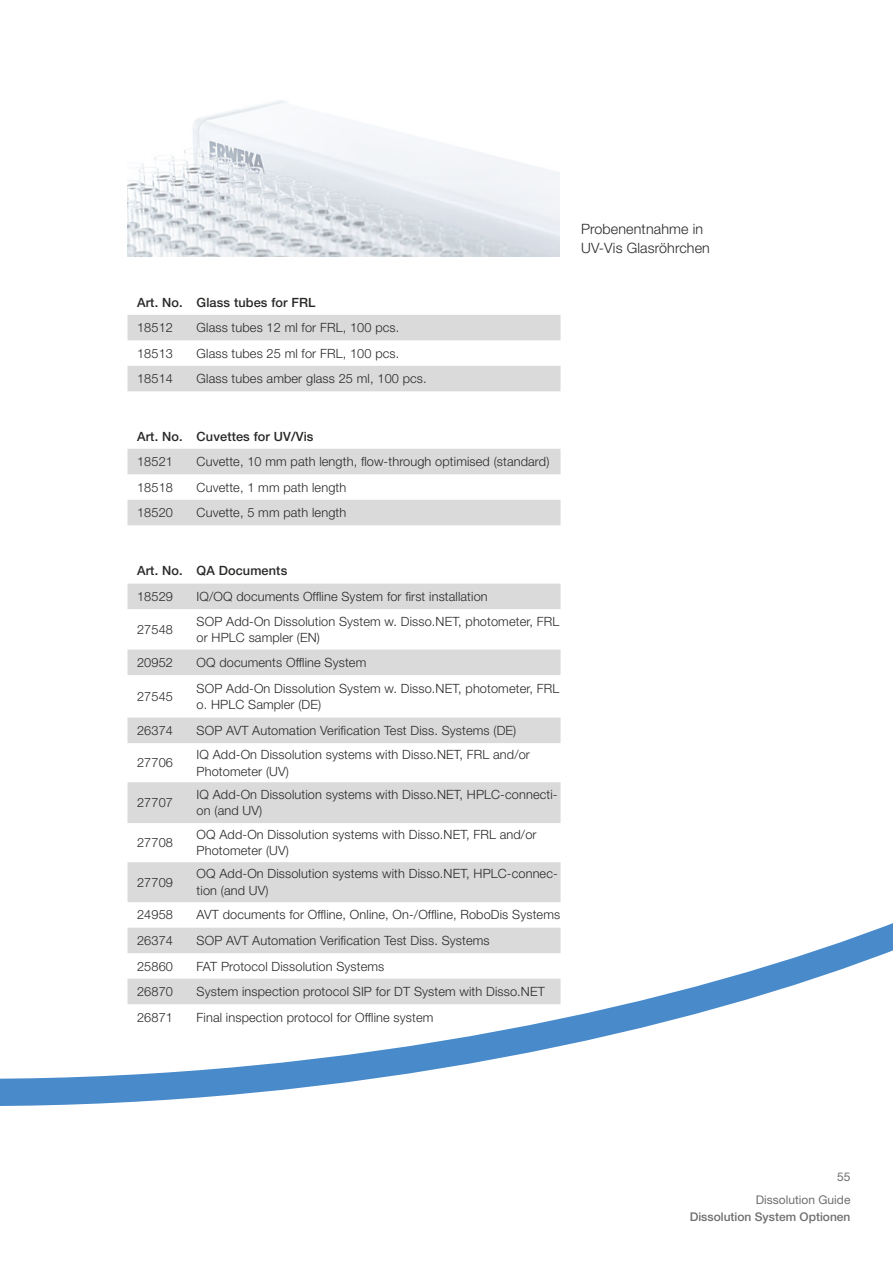
<style>
.page{position:relative;width:893px;height:1263px;background:#fff}
.page>*{position:absolute;margin:0;border:0;box-sizing:border-box;transform-origin:0 0}
.t1{font:300 14.25px/19.2px "Helvetica Neue LT Std";letter-spacing:.01em;color:#282827}
.t2{font:300 12.75px/16.5px "Helvetica Neue LT Std";letter-spacing:.01em;color:#282827}
.t3{font:500 12.75px "Helvetica Neue LT Std";letter-spacing:.01em;color:#282827}
.t4{font:500 12px "Helvetica Neue LT Std";color:#706f6f}
.t5{font:12px/23.7px "Helvetica Neue LT Std";color:#706f6f;text-align:right}
</style>
<div class="page">
<svg style="left:0;top:923px;width:893px;height:183px"></svg>
<svg style="left:128px;top:584px;width:432px;height:420px"></svg>
<svg style="left:128px;top:449px;width:432px;height:76px"></svg>
<svg style="left:128px;top:315px;width:432px;height:76px"></svg>
<img style="left:128px;top:101px;width:432px;height:155px">
<p class="t3" style="left:137px;top:294px;width:180px">Art. No. Glass tubes for FRL</p>
<p class="t2" style="left:137px;top:319px;width:37px">18512</p>
<p class="t2" style="left:197px;top:319px;width:204px">Glass tubes 12 ml for FRL, 100 pcs.</p>
<p class="t2" style="left:137px;top:345px;width:37px">18513</p>
<p class="t2" style="left:197px;top:345px;width:204px">Glass tubes 25 ml for FRL, 100 pcs.</p>
<p class="t2" style="left:137px;top:370px;width:37px">18514</p>
<p class="t2" style="left:197px;top:370px;width:232px">Glass tubes amber glass 25 ml, 100 pcs.</p>
<p class="t3" style="left:137px;top:428px;width:178px">Art. No. Cuvettes for UV/Vis</p>
<p class="t2" style="left:137px;top:453px;width:37px">18521</p>
<p class="t2" style="left:197px;top:453px;width:354px">Cuvette, 10 mm path length, flow-through optimised (standard)</p>
<p class="t2" style="left:137px;top:478px;width:37px">18518</p>
<p class="t2" style="left:197px;top:478px;width:151px">Cuvette, 1 mm path length</p>
<p class="t2" style="left:137px;top:504px;width:37px">18520</p>
<p class="t2" style="left:197px;top:504px;width:151px">Cuvette, 5 mm path length</p>
<p class="t3" style="left:137px;top:563px;width:152px">Art. No. QA Documents</p>
<p class="t2" style="left:137px;top:588px;width:37px">18529</p>
<p class="t2" style="left:197px;top:588px;width:293px">IQ/OQ documents Offline System for first installation</p>
<p class="t2" style="left:137px;top:621px;width:37px">27548</p>
<p class="t2" style="left:197px;top:613px;width:364px">SOP Add-On Dissolution System w. Disso.NET, photometer, FRL or HPLC sampler (EN)</p>
<p class="t2" style="left:137px;top:654px;width:37px">20952</p>
<p class="t2" style="left:197px;top:654px;width:171px">OQ documents Offline System</p>
<p class="t2" style="left:137px;top:688px;width:37px">27545</p>
<p class="t2" style="left:197px;top:680px;width:364px">SOP Add-On Dissolution System w. Disso.NET, photometer, FRL o. HPLC Sampler (DE)</p>
<p class="t2" style="left:137px;top:722px;width:37px">26374</p>
<p class="t2" style="left:197px;top:722px;width:321px">SOP AVT Automation Verification Test Diss. Systems (DE)</p>
<p class="t2" style="left:137px;top:754px;width:37px">27706</p>
<p class="t2" style="left:197px;top:746px;width:335px">IQ Add-On Dissolution systems with Disso.NET, FRL and/or<br>Photometer (UV)</p>
<p class="t2" style="left:137px;top:794px;width:37px">27707</p>
<p class="t2" style="left:197px;top:786px;width:362px">IQ Add-On Dissolution systems with Disso.NET, HPLC-connecti&shy;on (and UV)</p>
<p class="t2" style="left:137px;top:834px;width:37px">27708</p>
<p class="t2" style="left:197px;top:826px;width:341px">OQ Add-On Dissolution systems with Disso.NET, FRL and/or<br>Photometer (UV)</p>
<p class="t2" style="left:137px;top:874px;width:37px">27709</p>
<p class="t2" style="left:197px;top:865px;width:363px">OQ Add-On Dissolution systems with Disso.NET, HPLC-connec&shy;tion (and UV)</p>
<p class="t2" style="left:137px;top:906px;width:37px">24958</p>
<p class="t2" style="left:197px;top:906px;width:365px">AVT documents for Offline, Online, On-/Offline, RoboDis Systems</p>
<p class="t2" style="left:137px;top:932px;width:37px">26374</p>
<p class="t2" style="left:197px;top:932px;width:295px">SOP AVT Automation Verification Test Diss. Systems</p>
<p class="t2" style="left:137px;top:957px;width:37px">25860</p>
<p class="t2" style="left:197px;top:957px;width:189px">FAT Protocol Dissolution Systems</p>
<p class="t2" style="left:137px;top:983px;width:37px">26870</p>
<p class="t2" style="left:197px;top:983px;width:350px">System inspection protocol SIP for DT System with Disso.NET</p>
<p class="t2" style="left:137px;top:1008px;width:37px">26871</p>
<p class="t2" style="left:197px;top:1008px;width:238px">Final inspection protocol for Offline system</p>
<p class="t1" style="left:581px;top:219px;width:130px">Probenentnahme in<br>UV-Vis Glasröhrchen</p>
<p class="t5" style="left:756px;top:1164px;width:96px">55<br>Dissolution Guide</p>
<p class="t4" style="left:690px;top:1209px;width:162px">Dissolution System Optionen</p>
</div>
